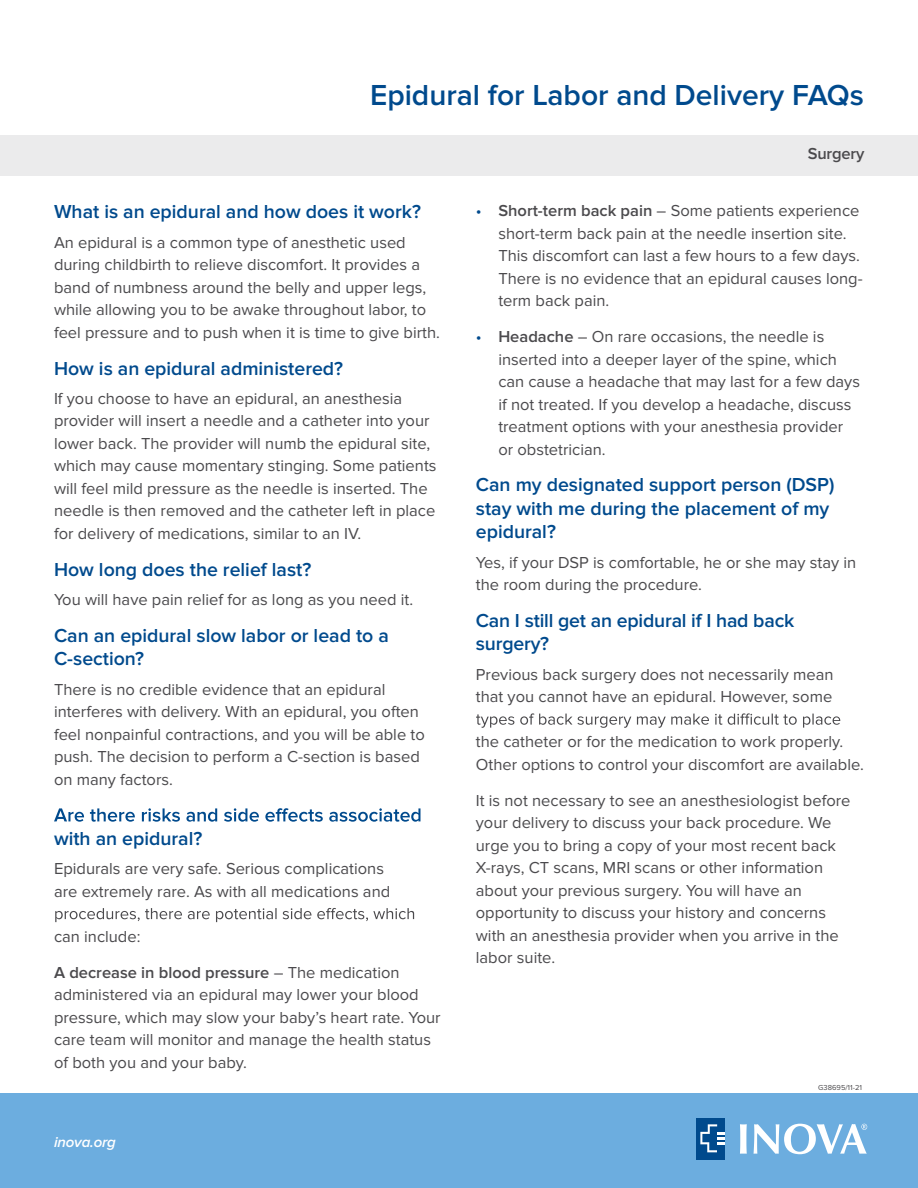
<style>
.page{position:relative;width:918px;height:1188px;background:#fff}
.page>*{position:absolute;margin:0;border:0;box-sizing:border-box;transform-origin:0 0}
.t1{font:600 30px "Proxima Nova";color:#004a8d}
.t2{font:600 19.5px/23.4px "Proxima Nova";color:#004a8d}
.t3{font:16.5px/22.5px "Proxima Nova";color:#4b4a4d}
.t4{font:600 16.5px "Proxima Nova";letter-spacing:-.01em;color:#4b4a4d}
.t5{font:italic 600 15px "Proxima Nova";letter-spacing:-.01em;color:#fff}
.t6{font:7.5px "Proxima Nova";color:#4b4a4d}
.s1{font-weight:600}
.s2{color:#004a8d}
</style>
<div class="page">
<svg style="left:54px;top:808px;width:366px;height:14px"></svg>
<svg style="left:55px;top:908px;width:359px;height:14px"></svg>
<svg style="left:476px;top:713px;width:364px;height:15px"></svg>
<div style="left:0;top:1094px;width:918px;height:94px;background:#6caddf"></div>
<div style="left:697px;top:1118px;width:28px;height:42px;background:#004a8d"></div>
<svg style="left:700px;top:1124px;width:25px;height:28px"></svg>
<svg style="left:740px;top:1124px;width:7px;height:30px"></svg>
<svg style="left:754px;top:1124px;width:113px;height:30px"></svg>
<div style="left:0;top:135px;width:918px;height:41px;background:#ebebec"></div>
<h1 class="t1" style="left:370px;top:78px;width:495px">Epidural for Labor and Delivery FAQs</h1>
<p class="t4" style="left:808px;top:144px;width:58px">Surgery</p>
<p class="t2" style="left:54px;top:201px;width:369px">What is an epidural and how does it work?</p>
<p class="t3" style="left:54px;top:231px;width:387px">An epidural is a common type of anesthetic used during childbirth to relieve discomfort. It provides a band of numbness around the belly and upper legs, while allowing you to be awake throughout labor, to feel pressure and to push when it is time to give birth.</p>
<p class="t2" style="left:54px;top:357px;width:291px">How is an epidural administered?</p>
<p class="t3" style="left:54px;top:387px;width:384px">If you choose to have an epidural, an anesthesia provider will insert a needle and a catheter into your lower back. The provider will numb the epidural site, which may cause momentary stinging. Some patients will feel mild pressure as the needle is inserted. The needle is then removed and the catheter left in place for delivery of medications, similar to an IV.</p>
<p class="t2" style="left:54px;top:558px;width:259px">How long does the relief last?</p>
<p class="t3" style="left:54px;top:589px;width:361px">You will have pain relief for as long as you need it.</p>
<p class="t2" style="left:54px;top:624px;width:336px">Can an epidural slow labor or lead to a<br>C-section?</p>
<p class="t3" style="left:54px;top:678px;width:372px">There is no credible evidence that an epidural interferes with delivery. With an epidural, you often feel nonpainful contractions, and you will be able to push. The decision to perform a C-section is based on many factors.</p>
<p class="t2" style="left:54px;top:827px;width:150px">with an epidural?</p>
<p class="t3" style="left:54px;top:858px;width:338px">Epidurals are very safe. Serious complications are extremely rare. As with all medications and</p>
<p class="t3" style="left:54px;top:918px;width:347px;line-height:36px">can include:<br><span class="s1">A decrease in blood pressure</span> – The medication</p>
<p class="t3" style="left:54px;top:984px;width:388px">administered via an epidural may lower your blood pressure, which may slow your baby’s heart rate. Your care team will monitor and manage the health status of both you and your baby.</p>
<p class="t5" style="left:54px;top:1134px;width:63px">inova.org</p>
<p class="t3" style="left:498px;top:200px;width:366px;text-indent:-22px"><span class="s2">•</span> <span class="s1">Short-term back pain</span> – Some patients experience short-term back pain at the needle insertion site.<br>This discomfort can last a few hours to a few days.<br>There is no evidence that an epidural causes long&shy;term back pain.</p>
<p class="t3" style="left:498px;top:326px;width:363px;text-indent:-22px"><span class="s2">•</span> <span class="s1">Headache</span> – On rare occasions, the needle is inserted into a deeper layer of the spine, which can cause a headache that may last for a few days if not treated. If you develop a headache, discuss treatment options with your anesthesia provider or obstetrician.</p>
<p class="t2" style="left:476px;top:474px;width:360px">Can my designated support person (DSP) stay with me during the placement of my epidural?</p>
<p class="t3" style="left:476px;top:551px;width:382px">Yes, if your DSP is comfortable, he or she may stay in the room during the procedure.</p>
<p class="t2" style="left:476px;top:609px;width:320px">Can I still get an epidural if I had back surgery?</p>
<p class="t3" style="left:476px;top:663px;width:359px">Previous back surgery does not necessarily mean that you cannot have an epidural. However, some</p>
<p class="t3" style="left:476px;top:731px;width:390px">the catheter or for the medication to work properly.<br>Other options to control your discomfort are available.</p>
<p class="t3" style="left:476px;top:789px;width:376px">It is not necessary to see an anesthesiologist before your delivery to discuss your back procedure. We urge you to bring a copy of your most recent back X-rays, CT scans, MRI scans or other information about your previous surgery. You will have an opportunity to discuss your history and concerns with an anesthesia provider when you arrive in the labor suite.</p>
<p class="t6" style="left:818px;top:1083px;width:45px">G38695/11-21</p>
</div>
